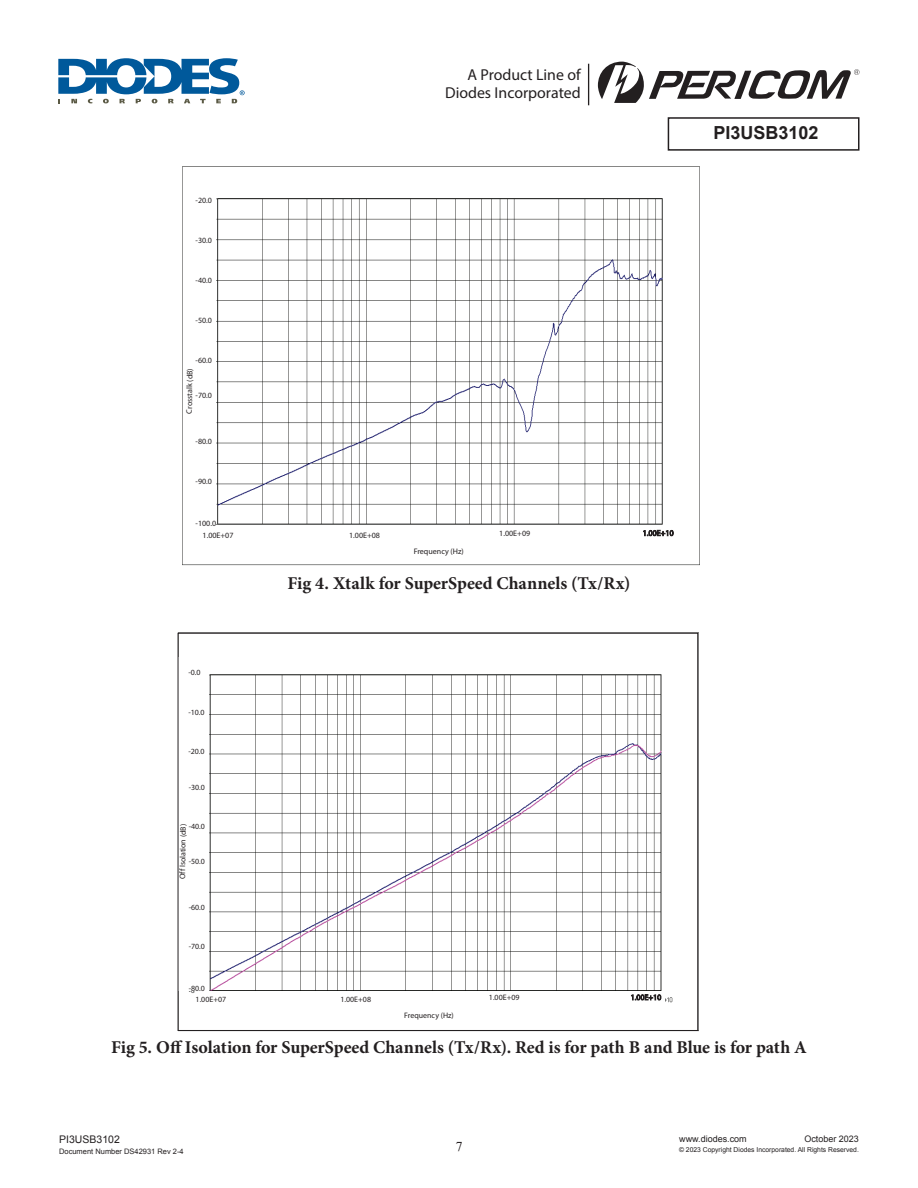
<style>
.page{position:relative;width:918px;height:1188px;background:#fff}
.page>*{position:absolute;margin:0;border:0;box-sizing:border-box;transform-origin:0 0}
.Figure_Label{font:700 18px "Minion Pro";letter-spacing:-.005em;color:#231f20}
.t1{font:700 18px "Arial";color:#231f20}
.t2{font:15.9px/18.5px "Myriad Pro";color:#231f20;text-align:right}
.t3{font:13.5px "Times New Roman";color:#231f20}
.t4{font:10.5px "Arial";color:#231f20}
.t5{font:9px "Arial";color:#231f20}
.t6{font:7.95px "Myriad";color:#231f20}
.t7{font:7.5px "Arial";color:#231f20}
.t8{font:6.75px "Arial";color:#231f20}
</style>
<div class="page">
<div style="left:668px;top:117px;width:192px;height:34px;border:2px solid #231f20"></div>
<svg style="left:598px;top:62px;width:261px;height:41px"></svg>
<hr style="left:588px;top:64px;width:1px;height:41px;background:#231f20">
<svg style="left:58px;top:58px;width:187px;height:45px"></svg>
<img style="left:182px;top:166px;width:518px;height:400px">
<div style="left:203px;top:527px;width:475px;height:18px;background:#fff"></div>
<svg style="left:643px;top:530px;width:31px;height:6px"></svg>
<div style="left:411px;top:545px;width:64px;height:18px;background:#fff"></div>
<div style="left:184px;top:189px;width:32px;height:338px;background:#fff"></div>
<div style="left:368px;top:170px;width:136px;height:23px;background:#fff"></div>
<img style="left:177px;top:632px;width:522px;height:400px">
<div style="left:367px;top:636px;width:134px;height:35px;background:#fff"></div>
<div style="left:196px;top:991px;width:469px;height:18px;background:#fff"></div>
<svg style="left:631px;top:994px;width:30px;height:7px"></svg>
<div style="left:402px;top:1009px;width:63px;height:18px;background:#fff"></div>
<div style="left:177px;top:657px;width:32px;height:334px;background:#fff"></div>
<p class="t6" style="left:196px;top:196px;width:18px">-20.0</p>
<p class="t6" style="left:196px;top:237px;width:18px">-30.0</p>
<p class="t6" style="left:196px;top:276px;width:18px">-40.0</p>
<p class="t6" style="left:196px;top:316px;width:18px">-50.0</p>
<p class="t6" style="left:196px;top:356px;width:18px">-60.0</p>
<p class="t6" style="left:196px;top:391px;width:18px">-70.0</p>
<p class="t6" style="left:185px;top:413px;width:47px;rotate:-89deg">Crosstalk (dB)</p>
<p class="t6" style="left:196px;top:438px;width:18px">-80.0</p>
<p class="t6" style="left:196px;top:478px;width:18px">-90.0</p>
<p class="t6" style="left:196px;top:520px;width:22px">-100.0</p>
<h2 class="t2" style="left:445px;top:65px;width:137px">A Product Line of<br>Diodes Incorporated</h2>
<p class="t6" style="left:203px;top:531px;width:32px">1.00E+07</p>
<p class="t6" style="left:349px;top:531px;width:32px">1.00E+08</p>
<p class="t6" style="left:499px;top:529px;width:32px">1.00E+09</p>
<p class="t6" style="left:414px;top:547px;width:52px">Frequency (Hz)</p>
<p class="t6" style="left:188px;top:668px;width:14px">-0.0</p>
<p class="t6" style="left:188px;top:708px;width:18px">-10.0</p>
<p class="t6" style="left:188px;top:747px;width:18px">-20.0</p>
<p class="t6" style="left:189px;top:783px;width:18px">-30.0</p>
<p class="t6" style="left:189px;top:822px;width:18px">-40.0</p>
<p class="t6" style="left:189px;top:857px;width:18px">-50.0</p>
<p class="t6" style="left:178px;top:879px;width:57px;rotate:-89deg">Off Isolation (dB)</p>
<p class="t6" style="left:189px;top:903px;width:18px">-60.0</p>
<p class="t6" style="left:189px;top:942px;width:18px">-70.0</p>
<p class="t6" style="left:189px;top:984px;width:18px">-80.0</p>
<p class="Figure_Label" style="left:288px;top:571px;width:344px">Fig 4. Xtalk for SuperSpeed Channels (Tx/Rx)</p>
<p class="t6" style="left:196px;top:995px;width:32px">1.00E+07</p>
<p class="t6" style="left:340px;top:995px;width:32px">1.00E+08</p>
<p class="t6" style="left:489px;top:993px;width:32px">1.00E+09</p>
<p class="t6" style="left:404px;top:1011px;width:51px">Frequency (Hz)</p>
<h1 class="t1" style="left:713px;top:121px;width:107px">PI3USB3102</h1>
<p class="Figure_Label" style="left:111px;top:1035px;width:697px">Fig 5. Off Isolation for SuperSpeed Channels (Tx/Rx). Red is for path B and Blue is for path A</p>
<h3 class="t4" style="left:59px;top:1133px;width:62px">PI3USB3102</h3>
<p class="t7" style="left:59px;top:1146px;width:126px">Document Number DS42931 Rev 2-4</p>
<h3 class="t3" style="left:456px;top:1137px;width:8px">7</h3>
<p class="t5" style="left:804px;top:1133px;width:56px">October 2023</p>
<p class="t8" style="left:679px;top:1145px;width:181px">© 2023 Copyright Diodes Incorporated. All Rights Reserved.</p>
<p class="t5" style="left:679px;top:1133px;width:69px">www.diodes.com</p>
</div>
